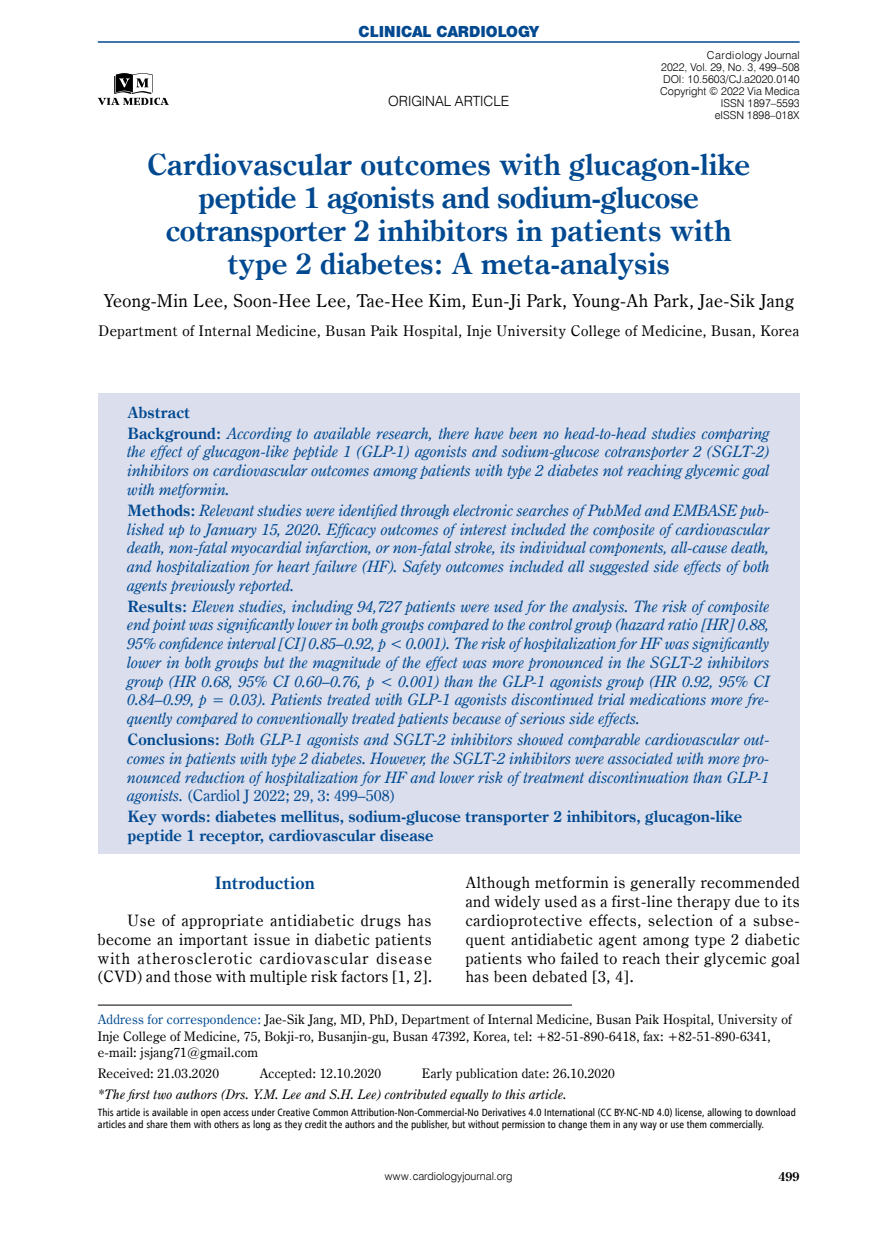
<style>
.page{position:relative;width:872px;height:1234px;background:#fff}
.page>*{position:absolute;margin:0;border:0;box-sizing:border-box;transform-origin:0 0}
.t1{font:700 29.4px/33px "Century Oldst EU";color:#004990;text-align:center}
.t2{font:17.85px "Century Oldst EU";letter-spacing:.025em;color:#000}
.t3{font:700 17.25px "Century Oldst EU";color:#004990}
.t4{font:italic 15.75px/18.8px "Century Oldst EU";color:#004990;text-align:justify}
.t5{font:15.75px/18.8px "Century Oldst EU";letter-spacing:.035em;color:#000;text-align:justify}
.t6{font:700 15.75px/18.8px "Century Oldst EU";color:#004990}
.t7{font:14.7px "Century Oldst EU";letter-spacing:.035em;color:#000}
.t8{font:14.1px "Swis 721 Blk 2 EU";color:#004990}
.t9{font:14.1px "Swis 721 Lt EU";color:#000}
.t10{font:13.2px/16.5px "Century Oldst EU";letter-spacing:.015em;color:#000}
.t11{font:italic 13.2px "Century Oldst EU";letter-spacing:.015em;color:#000}
.t12{font:700 12.75px "Century Oldst EU";color:#000}
.t13{font:10.95px/12px "Swis 721 Lt EU";color:#000;text-align:right}
.t14{font:10.5px/12.8px "Humnst 777 Cn EU";color:#000}
.s1{font-weight:700;font-style:normal}
.s2{font-style:normal}
.s3{color:#004990}
</style>
<div class="page">
<hr style="left:98px;top:1004px;width:474px;height:1px;background:#000">
<div style="left:98px;top:393px;width:701px;height:460px;background:#dbdeed"></div>
<hr style="left:98px;top:41px;width:701px;height:2px;background:#004990">
<svg style="left:98px;top:73px;width:71px;height:32px"></svg>
<p class="t8" style="left:358px;top:22px;width:182px">CLINICAL CARDIOLOGY</p>
<p class="t9" style="left:388px;top:92px;width:123px">Ori ginal artic le</p>
<p class="t13" style="left:660px;top:49px;width:141px">Cardiology Journal<br>2022, Vol. 29, No. 3, 499–508<br>DOI: 10.5603/CJ.a2020.0140<br>Copyright © 2022 Via Medica<br>ISSN 1897–5593<br>eISSN 1898–018X</p>
<h1 class="t1" style="left:147px;top:149px;width:605px">Cardiovascular outcomes with glucagon-like peptide 1 agonists and sodium-glucose cotransporter 2 inhibitors in patients with type 2 diabetes: A meta-analysis</h1>
<p class="t2" style="left:104px;top:289px;width:692px">Yeong-Min Lee, Soon-Hee Lee, Tae-Hee Kim, Eun-Ji Park, Young-Ah Park, Jae-Sik Jang</p>
<p class="t7" style="left:99px;top:322px;width:702px">Department of Internal Medicine, Busan Paik Hospital, Inje University College of Medicine, Busan, Korea</p>
<p class="t4" style="left:128px;top:402px;width:644px;line-height:20.9px"><span class="s1">Abstract<br>Background:</span> According to available research, there have been no head-to-head studies comparing</p>
<p class="t4" style="left:128px;top:442px;width:644px">the effect of glucagon-like peptide 1 (GLP-1) agonists and sodium-glucose cotransporter 2 (SGLT-2) inhibitors on cardiovascular outcomes among patients with type 2 diabetes not reaching glycemic goal with metformin.</p>
<p class="t4" style="left:128px;top:501px;width:644px"><span class="s1">Methods:</span> Relevant studies were identified through electronic searches of PubMed and EMBASE pub&shy;lished up to January 15, 2020. Efficacy outcomes of interest included the composite of cardiovascular death, non-fatal myocardial infarction, or non-fatal stroke, its individual components, all-cause death, and hospitalization for heart failure (HF). Safety outcomes included all suggested side effects of both agents previously reported.</p>
<p class="t4" style="left:128px;top:596px;width:644px"><span class="s1">Results:</span> Eleven studies, including 94,727 patients were used for the analysis. The risk of composite end point was significantly lower in both groups compared to the control group (hazard ratio [HR] 0.88, 95% confidence interval [CI] 0.85–0.92, p &lt; 0.001). The risk of hospitalization for HF was significantly lower in both groups but the magnitude of the effect was more pronounced in the SGLT-2 inhibitors group (HR 0.68, 95% CI 0.60–0.76, p &lt; 0.001) than the GLP-1 agonists group (HR 0.92, 95% CI 0.84–0.99, p = 0.03). Patients treated with GLP-1 agonists discontinued trial medications more fre&shy;quently compared to conventionally treated patients because of serious side effects.</p>
<p class="t4" style="left:128px;top:730px;width:644px"><span class="s1">Conclusions:</span> Both GLP-1 agonists and SGLT-2 inhibitors showed comparable cardiovascular out&shy;comes in patients with type 2 diabetes. However, the SGLT-2 inhibitors were associated with more pro&shy;nounced reduction of hospitalization for HF and lower risk of treatment discontinuation than GLP-1 agonists. <span class="s2">(Cardiol J 2022; 29, 3: 499–508)</span></p>
<p class="t6" style="left:128px;top:807px;width:616px">Key words: diabetes mellitus, sodium-glucose transporter 2 inhibitors, glucagon-like peptide 1 receptor, cardiovascular disease</p>
<p class="t3" style="left:215px;top:871px;width:102px">Introduction</p>
<p class="t5" style="left:98px;top:911px;width:336px;text-indent:30px">Use of appropriate antidiabetic drugs has become an important issue in diabetic patients with atherosclerotic cardiovascular disease (CVD) and those with multiple risk factors [1, 2].</p>
<p class="t5" style="left:466px;top:873px;width:335px">Although metformin is generally recommended and widely used as a first-line therapy due to its cardioprotective effects, selection of a subse&shy;quent antidiabetic agent among type 2 diabetic patients who failed to reach their glycemic goal has been debated [3, 4].</p>
<p class="t10" style="left:98px;top:1011px;width:695px"><span class="s3">Address for correspondence:</span> Jae-Sik Jang, MD, PhD, Department of Internal Medicine, Busan Paik Hospital, University of<br>Inje College of Medicine, 75, Bokji-ro, Busanjin-gu, Busan 47392, Korea, tel: +82-51-890-6418, fax: +82-51-890-6341, e-mail: jsjang71@gmail.com</p>
<p class="t10" style="left:98px;top:1064px;width:123px">Received: 21.03.2020</p>
<p class="t10" style="left:260px;top:1064px;width:123px">Accepted: 12.10.2020</p>
<p class="t10" style="left:422px;top:1064px;width:194px">Early publication date: 26.10.2020</p>
<p class="t11" style="left:98px;top:1085px;width:471px">*The first two authors (Drs. Y.M. Lee and S.H. Lee) contributed equally to this article.</p>
<p class="t14" style="left:98px;top:1105px;width:699px">This article is available in open access under Creative Common Attribution-Non-Commercial-No Derivatives 4.0 International (CC BY-NC-ND 4.0) license, allowing to download articles and share them with others as long as they credit the authors and the publisher, but without permission to change them in any way or use them commercially.</p>
<p class="t13" style="left:385px;top:1170px;width:129px">www.cardiologyjournal.org</p>
<p class="t12" style="left:778px;top:1167px;width:23px">499</p>
</div>
